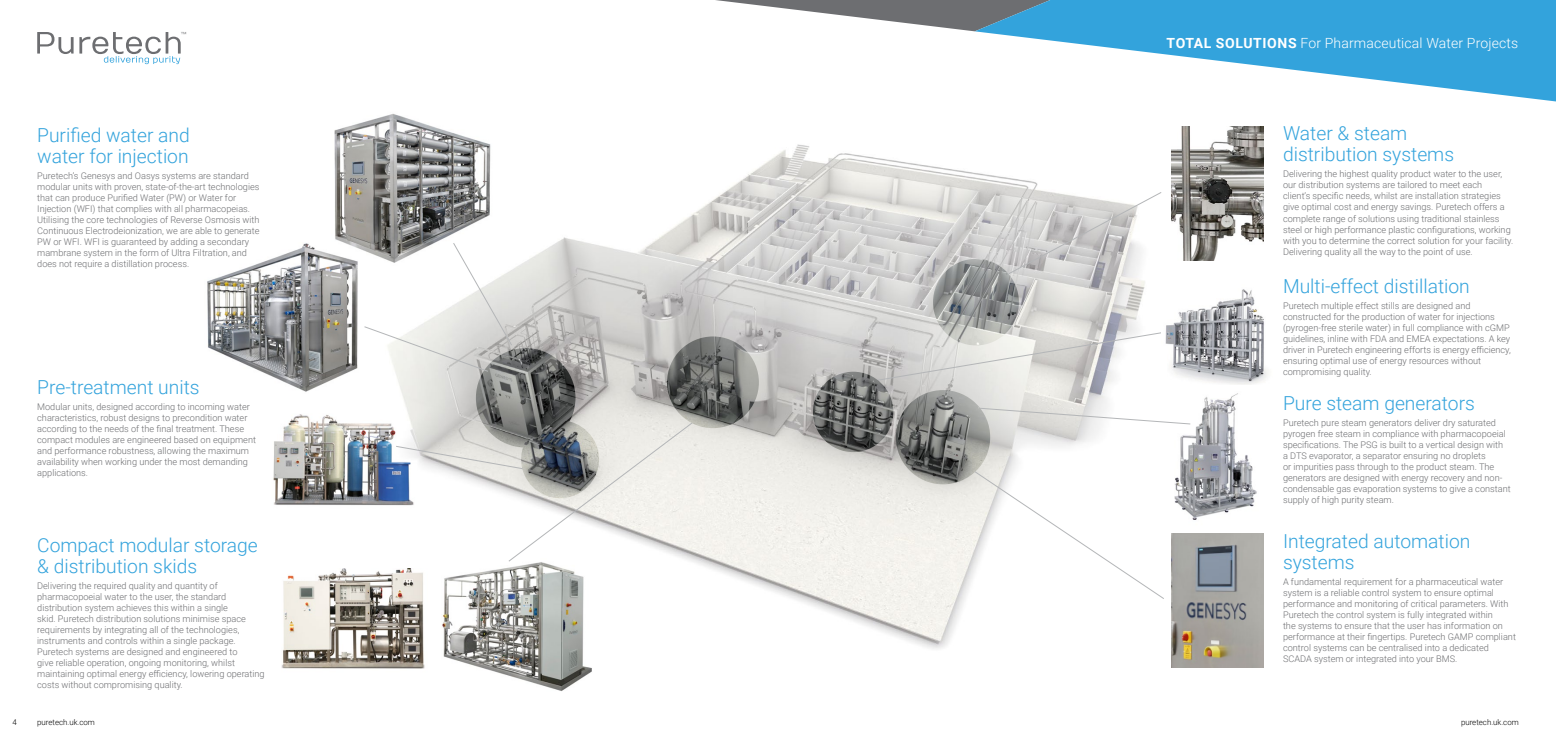
<style>
.page{position:relative;width:1556px;height:737px;background:#fff}
.page>*{position:absolute;margin:0;border:0;box-sizing:border-box;transform-origin:0 0}
.t1{font:300 19.25px/21px "Roboto";color:#33a3dc}
.t2{font:300 14px "Roboto";letter-spacing:.01em;color:#fff}
.t3{font:300 9.19px/11px "Roboto";color:#6d6e71}
.t4{font:300 7.88px "Roboto";color:#000}
.s1{font-weight:700}
</style>
<div class="page">
<svg style="left:37px;top:32px;width:149px;height:32px"></svg>
<img style="left:395px;top:144px;width:750px;height:505px">
<svg style="left:1001px;top:191px;width:161px;height:87px"></svg>
<img style="left:1171px;top:533px;width:92px;height:134px">
<img style="left:933px;top:259px;width:85px;height:70px">
<img style="left:1171px;top:127px;width:92px;height:134px">
<svg style="left:874px;top:329px;width:287px;height:52px"></svg>
<img style="left:813px;top:372px;width:80px;height:80px;border-radius:40px">
<img style="left:1165px;top:289px;width:103px;height:96px">
<img style="left:1174px;top:393px;width:83px;height:127px">
<svg style="left:978px;top:405px;width:213px;height:20px"></svg>
<svg style="left:955px;top:458px;width:209px;height:142px"></svg>
<img style="left:895px;top:390px;width:95px;height:94px;border-radius:47px">
<img style="left:282px;top:568px;width:145px;height:101px">
<img style="left:435px;top:562px;width:177px;height:129px">
<img style="left:667px;top:336px;width:91px;height:92px;border-radius:46px">
<svg style="left:395px;top:416px;width:305px;height:146px"></svg>
<img style="left:476px;top:348px;width:99px;height:99px;border-radius:50px">
<img style="left:521px;top:420px;width:78px;height:78px;border-radius:39px">
<img style="left:273px;top:413px;width:144px;height:100px">
<svg style="left:715px;top:0;width:259px;height:31px"></svg>
<svg style="left:974px;top:0;width:581px;height:101px;fill:#33a3dc"></svg>
<img style="left:207px;top:243px;width:151px;height:149px">
<img style="left:325px;top:114px;width:177px;height:155px">
<svg style="left:363px;top:218px;width:150px;height:154px"></svg>
<h1 class="t1" style="left:37px;top:124px;width:154px">Purified water and water for injection</h1>
<p class="t3" style="left:37px;top:170px;width:224px">Puretech’s Genesys and Oasys systems are standard modular units with proven, state-of-the-art technologies that can produce Purified Water (PW) or Water for Injection (WFI) that complies with all pharmacopeias.<br>Utilising the core technologies of Reverse Osmosis with Continuous Electrodeionization, we are able to generate PW or WFI. WFI is guaranteed by adding a secondary mambrane system in the form of Ultra Filtration, and does not require a distillation process.</p>
<h1 class="t1" style="left:37px;top:376px;width:164px">Pre-treatment units</h1>
<p class="t3" style="left:37px;top:401px;width:220px">Modular units, designed according to incoming water characteristics, robust designs to precondition water according to the needs of the final treatment. These compact modules are engineered based on equipment and performance robustness, allowing the maximum availability when working under the most demanding applications.</p>
<h1 class="t1" style="left:37px;top:533px;width:222px">Compact modular storage &amp; distribution skids</h1>
<p class="t3" style="left:37px;top:579px;width:229px">Delivering the required quality and quantity of pharmacopoeial water to the user, the standard distribution system achieves this within a single<br>skid. Puretech distribution solutions minimise space requirements by integrating all of the technologies, instruments and controls within a single package.<br>Puretech systems are designed and engineered to<br>give reliable operation, ongoing monitoring, whilst maintaining optimal energy efficiency, lowering operating costs without compromising quality.</p>
<h2 class="t2" style="left:1166px;top:33px;width:353px"><span class="s1">TOTAL SOLUTIONS</span> For Pharmaceutical Water Projects</h2>
<h1 class="t1" style="left:1282px;top:122px;width:173px">Water &amp; steam distribution systems</h1>
<p class="t3" style="left:1282px;top:168px;width:232px">Delivering the highest quality product water to the user, our distribution systems are tailored to meet each<br>client’s specific needs, whilst are installation strategies give optimal cost and energy savings. Puretech offers a complete range of solutions using traditional stainless steel or high performance plastic configurations, working with you to determine the correct solution for your facility.<br>Delivering quality all the way to the point of use.</p>
<h1 class="t1" style="left:1282px;top:275px;width:188px">Multi-effect distillation</h1>
<p class="t3" style="left:1282px;top:300px;width:229px">Puretech multiple effect stills are designed and constructed for the production of water for injections (pyrogen-free sterile water) in full compliance with cGMP guidelines, inline with FDA and EMEA expectations. A key driver in Puretech engineering efforts is energy efficiency, ensuring optimal use of energy resources without compromising quality.</p>
<h1 class="t1" style="left:1282px;top:392px;width:193px">Pure steam generators</h1>
<p class="t3" style="left:1282px;top:417px;width:229px">Puretech pure steam generators deliver dry saturated pyrogen free steam in compliance with pharmacopoeial specifications. The PSG is built to a vertical design with<br>a DTS evaporator, a separator ensuring no droplets<br>or impurities pass through to the product steam. The generators are designed with energy recovery and non&shy;condensable gas evaporation systems to give a constant supply of high purity steam.</p>
<h1 class="t1" style="left:1282px;top:529px;width:189px">Integrated automation systems</h1>
<p class="t3" style="left:1282px;top:575px;width:234px">A fundamental requirement for a pharmaceutical water system is a reliable control system to ensure optimal performance and monitoring of critical parameters. With Puretech the control system is fully integrated within<br>the systems to ensure that the user has information on performance at their fingertips. Puretech GAMP compliant control systems can be centralised into a dedicated SCADA system or integrated into your BMS.</p>
<p class="t4" style="left:12px;top:716px;width:6px">4</p>
<p class="t4" style="left:37px;top:716px;width:59px">puretech.uk.com</p>
<p class="t4" style="left:1460px;top:716px;width:59px">puretech.uk.com</p>
</div>
